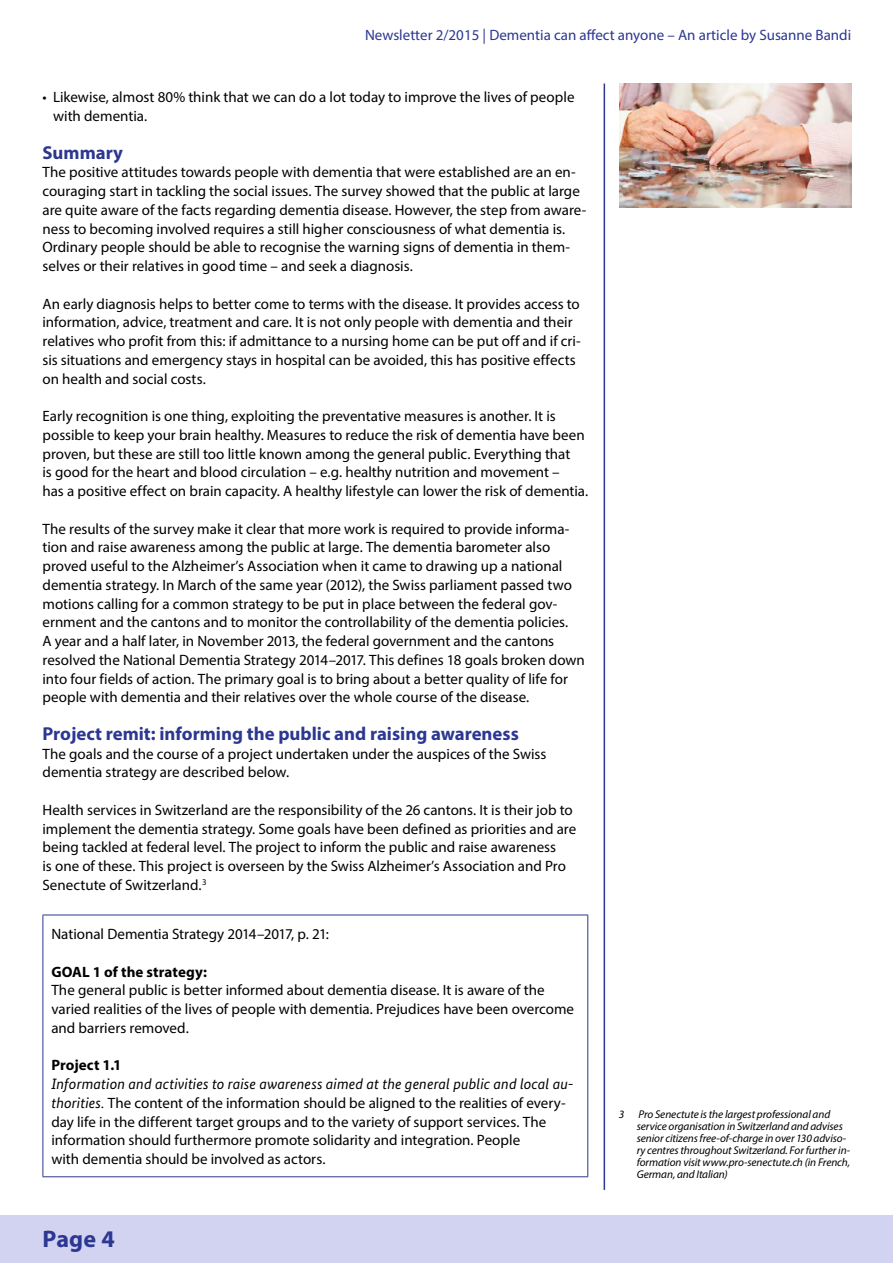
<style>
.page{position:relative;width:893px;height:1263px;background:#fff}
.page>*{position:absolute;margin:0;border:0;box-sizing:border-box;transform-origin:0 0}
.t1{font:700 24px "Myriad Pro";color:#2c3791}
.titel_head{font:700 18.75px "Myriad Pro";color:#2c3791}
.Copy{font:15px/18.8px "Myriad Pro";color:#000}
.t2{font:15px "Myriad Pro";color:#2c3791}
.Copy-2{font:700 15px "Myriad Pro";letter-spacing:.005em;color:#000}
.Fußnote{font:italic 11.25px/12px "Myriad Pro";letter-spacing:-.005em;color:#000}
.s1{font-family:"Bundes Sans";font-style:italic}
</style>
<div class="page">
<div style="left:0;top:1215px;width:893px;height:48px;background:#d2d2f1"></div>
<hr style="left:604px;top:84px;width:1px;height:1106px;background:#2c3791">
<hr style="left:43px;top:915px;width:545px;height:1px;background:#2c3791">
<hr style="left:43px;top:915px;width:1px;height:261px;background:#2c3791">
<hr style="left:587px;top:915px;width:1px;height:261px;background:#2c3791">
<hr style="left:43px;top:1176px;width:545px;height:1px;background:#2c3791">
<img style="left:620px;top:83px;width:231px;height:125px">
<p class="t2" style="left:365px;top:26px;width:488px">Newsletter 2/2015 | Dementia can affect anyone – An article by Susanne Bandi</p>
<p class="Copy" style="left:53px;top:88px;width:523px;text-indent:-11px">• Likewise, almost 80% think that we can do a lot today to improve the lives of people with dementia.</p>
<p class="titel_head" style="left:43px;top:140px;width:82px">Summary</p>
<p class="Copy" style="left:43px;top:163px;width:545px">The positive attitudes towards people with dementia that were established are an en&shy;couraging start in tackling the social issues. The survey showed that the public at large are quite aware of the facts regarding dementia disease. However, the step from aware&shy;ness to becoming involved requires a still higher consciousness of what dementia is.<br>Ordinary people should be able to recognise the warning signs of dementia in them&shy;selves or their relatives in good time – and seek a diagnosis.</p>
<p class="Copy" style="left:43px;top:294px;width:540px">An early diagnosis helps to better come to terms with the disease. It provides access to information, advice, treatment and care. It is not only people with dementia and their relatives who profit from this: if admittance to a nursing home can be put off and if cri&shy;sis situations and emergency stays in hospital can be avoided, this has positive effects on health and social costs.</p>
<p class="Copy" style="left:43px;top:406px;width:547px">Early recognition is one thing, exploiting the preventative measures is another. It is possible to keep your brain healthy. Measures to reduce the risk of dementia have been proven, but these are still too little known among the general public. Everything that<br>is good for the heart and blood circulation – e.g. healthy nutrition and movement –<br>has a positive effect on brain capacity. A healthy lifestyle can lower the risk of dementia.</p>
<p class="Copy" style="left:43px;top:519px;width:544px">The results of the survey make it clear that more work is required to provide informa&shy;tion and raise awareness among the public at large. The dementia barometer also proved useful to the Alzheimer’s Association when it came to drawing up a national dementia strategy. In March of the same year (2012), the Swiss parliament passed two motions calling for a common strategy to be put in place between the federal gov&shy;ernment and the cantons and to monitor the controllability of the dementia policies.<br>A year and a half later, in November 2013, the federal government and the cantons resolved the National Dementia Strategy 2014–2017. This defines 18 goals broken down into four fields of action. The primary goal is to bring about a better quality of life for people with dementia and their relatives over the whole course of the disease.</p>
<p class="titel_head" style="left:43px;top:721px;width:478px">Project remit: informing the public and raising awareness</p>
<p class="Copy" style="left:43px;top:744px;width:505px">The goals and the course of a project undertaken under the auspices of the Swiss dementia strategy are described below.</p>
<p class="Copy" style="left:43px;top:800px;width:535px">Health services in Switzerland are the responsibility of the 26 cantons. It is their job to implement the dementia strategy. Some goals have been defined as priorities and are being tackled at federal level. The project to inform the public and raise awareness<br>is one of these. This project is overseen by the Swiss Alzheimer’s Association and Pro Senectute of Switzerland.<sup>3</sup></p>
<p class="Copy" style="left:51px;top:924px;width:279px">National Dementia Strategy 2014–2017, p. 21:</p>
<p class="Copy-2" style="left:51px;top:962px;width:157px">GOAL 1 of the strategy:</p>
<p class="Copy" style="left:51px;top:980px;width:524px">The general public is better informed about dementia disease. It is aware of the varied realities of the lives of people with dementia. Prejudices have been overcome and barriers removed.</p>
<p class="Copy-2" style="left:51px;top:1055px;width:72px">Project 1.1</p>
<p class="Copy" style="left:51px;top:1074px;width:524px"><span class="s1">Information and activities to raise awareness aimed at the general public and local au&shy;thorities.</span> The content of the information should be aligned to the realities of every&shy;day life in the different target groups and to the variety of support services. The information should furthermore promote solidarity and integration. People<br>with dementia should be involved as actors.</p>
<h1 class="t1" style="left:43px;top:1223px;width:74px">Page 4</h1>
<p class="Fußnote" style="left:619px;top:1108px;width:7px">3</p>
<p class="Fußnote" style="left:637px;top:1108px;width:215px">Pro Senectute is the largest professional and service organisation in Switzerland and advises senior citizens free-of-charge in over 130 adviso&shy;ry centres throughout Switzerland. For further in&shy;formation visit www.pro-senectute.ch (in French, German, and Italian)</p>
</div>
